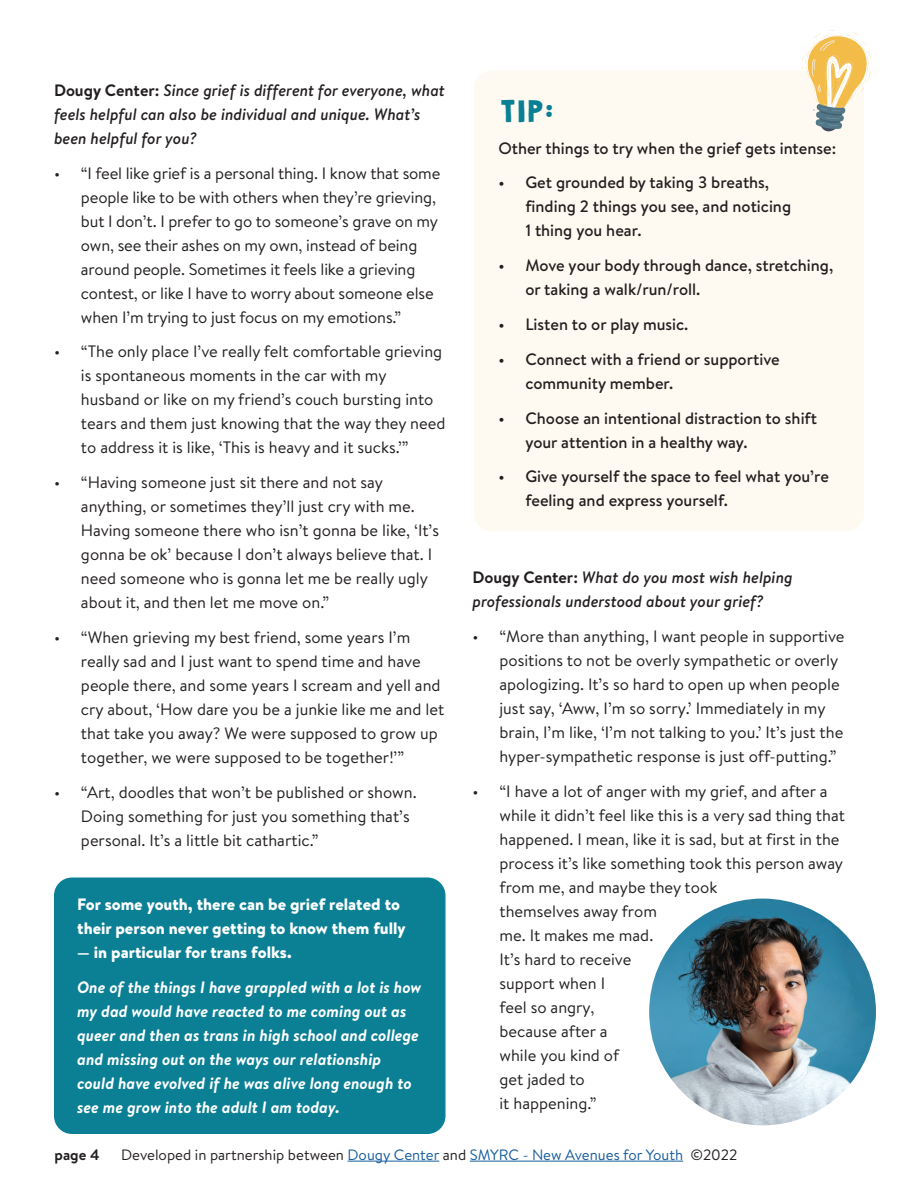
<style>
.page{position:relative;width:918px;height:1188px;background:#fff}
.page>*{position:absolute;margin:0;border:0;box-sizing:border-box;transform-origin:0 0}
.t1{font:27px "KGHAPPY Solid";color:#0b8095}
.t2{font:16.5px/24px "Brandon Text";color:#231f20}
.t3{font:500 16.5px/24px "Brandon Text";color:#231f20}
.t4{font:italic 700 16.5px/24px "Brandon Text";color:#fff}
.t5{font:italic 500 16.5px/24px "Brandon Text";color:#231f20}
.t6{font:900 16.5px/24px "Brandon Text";color:#fff}
.t7{font:15px "Brandon Text";color:#231f20}
.t8{font:700 15px "Brandon Text";color:#231f20}
.s1{font-weight:700;font-style:normal}
.s2{color:#175d9e}
</style>
<div class="page">
<div style="left:474px;top:71px;width:390px;height:460px;background:#fefaf1;border-radius:18px"></div>
<svg style="left:803px;top:30px;width:67px;height:102px"></svg>
<img style="left:649px;top:899px;width:227px;height:226px;border-radius:113px">
<div style="left:54px;top:878px;width:392px;height:256px;background:#0b8095;border-radius:18px"></div>
<hr style="left:348px;top:1161px;width:91px;height:1px;background:#175d9e">
<hr style="left:470px;top:1161px;width:213px;height:1px;background:#175d9e">
<p class="t5" style="left:54px;top:78px;width:392px"><span class="s1">Dougy Center:</span> Since grief is different for everyone, what feels helpful can also be individual and unique. What’s been helpful for you?</p>
<p class="t2" style="left:81px;top:160px;width:361px;text-indent:-27px">• “I feel like grief is a personal thing. I know that some people like to be with others when they’re grieving, but I don’t. I prefer to go to someone’s grave on my own, see their ashes on my own, instead of being around people. Sometimes it feels like a grieving contest, or like I have to worry about someone else when I’m trying to just focus on my emotions.”</p>
<p class="t2" style="left:81px;top:339px;width:366px;text-indent:-27px">• “The only place I’ve really felt comfortable grieving is spontaneous moments in the car with my husband or like on my friend’s couch bursting into tears and them just knowing that the way they need to address it is like, ‘This is heavy and it sucks.’”</p>
<p class="t2" style="left:81px;top:470px;width:360px;text-indent:-27px">• “Having someone just sit there and not say anything, or sometimes they’ll just cry with me.<br>Having someone there who isn’t gonna be like, ‘It’s gonna be ok’ because I don’t always believe that. I need someone who is gonna let me be really ugly about it, and then let me move on.”</p>
<p class="t2" style="left:81px;top:625px;width:365px;text-indent:-27px">• “When grieving my best friend, some years I’m really sad and I just want to spend time and have people there, and some years I scream and yell and cry about, ‘How dare you be a junkie like me and let that take you away? We were supposed to grow up together, we were supposed to be together!’”</p>
<p class="t2" style="left:81px;top:780px;width:337px;text-indent:-27px">• “Art, doodles that won’t be published or shown.<br>Doing something for just you something that’s personal. It’s a little bit cathartic.”</p>
<h1 class="t1" style="left:498px;top:90px;width:56px">TIP:</h1>
<p class="t3" style="left:498px;top:136px;width:339px">Other things to try when the grief gets intense:</p>
<p class="t3" style="left:525px;top:170px;width:267px;text-indent:-27px">• Get grounded by taking 3 breaths, finding 2 things you see, and noticing<br>1 thing you hear.</p>
<p class="t3" style="left:525px;top:253px;width:309px;text-indent:-27px">• Move your body through dance, stretching, or taking a walk/run/roll.</p>
<p class="t3" style="left:498px;top:312px;width:192px">• Listen to or play music.</p>
<p class="t3" style="left:525px;top:347px;width:256px;text-indent:-27px">• Connect with a friend or supportive community member.</p>
<p class="t3" style="left:525px;top:406px;width:293px;text-indent:-27px">• Choose an intentional distraction to shift your attention in a healthy way.</p>
<p class="t3" style="left:525px;top:464px;width:305px;text-indent:-27px">• Give yourself the space to feel what you’re feeling and express yourself.</p>
<p class="t5" style="left:473px;top:565px;width:322px"><span class="s1">Dougy Center:</span> What do you most wish helping professionals understood about your grief?</p>
<p class="t2" style="left:500px;top:624px;width:347px;text-indent:-27px">• “More than anything, I want people in supportive positions to not be overly sympathetic or overly apologizing. It’s so hard to open up when people just say, ‘Aww, I’m so sorry.’ Immediately in my brain, I’m like, ‘I’m not talking to you.’ It’s just the hyper-sympathetic response is just off-putting.”</p>
<p class="t2" style="left:500px;top:779px;width:347px;text-indent:-27px">• “I have a lot of anger with my grief, and after a while it didn’t feel like this is a very sad thing that happened. I mean, like it is sad, but at first in the process it’s like something took this person away from me, and maybe they took<br>themselves away from<br>me. It makes me mad.<br>It’s hard to receive<br>support when I<br>feel so angry,<br>because after a<br>while you kind of<br>get jaded to<br>it happening.”</p>
<p class="t6" style="left:77px;top:892px;width:330px">For some youth, there can be grief related to their person never getting to know them fully</p>
<p class="t6" style="left:77px;top:940px;width:216px">— in particular for trans folks.</p>
<p class="t4" style="left:77px;top:975px;width:346px">One of the things I have grappled with a lot is how my dad would have reacted to me coming out as queer and then as trans in high school and college and missing out on the ways our relationship could have evolved if he was alive long enough to see me grow into the adult I am today.</p>
<p class="t8" style="left:55px;top:1144px;width:47px">page 4</p>
<p class="t7" style="left:121px;top:1144px;width:618px">Developed in partnership between <span class="s2">Dougy Center</span> and <span class="s2">SMYRC - New Avenues for Youth</span> ©2022</p>
</div>
